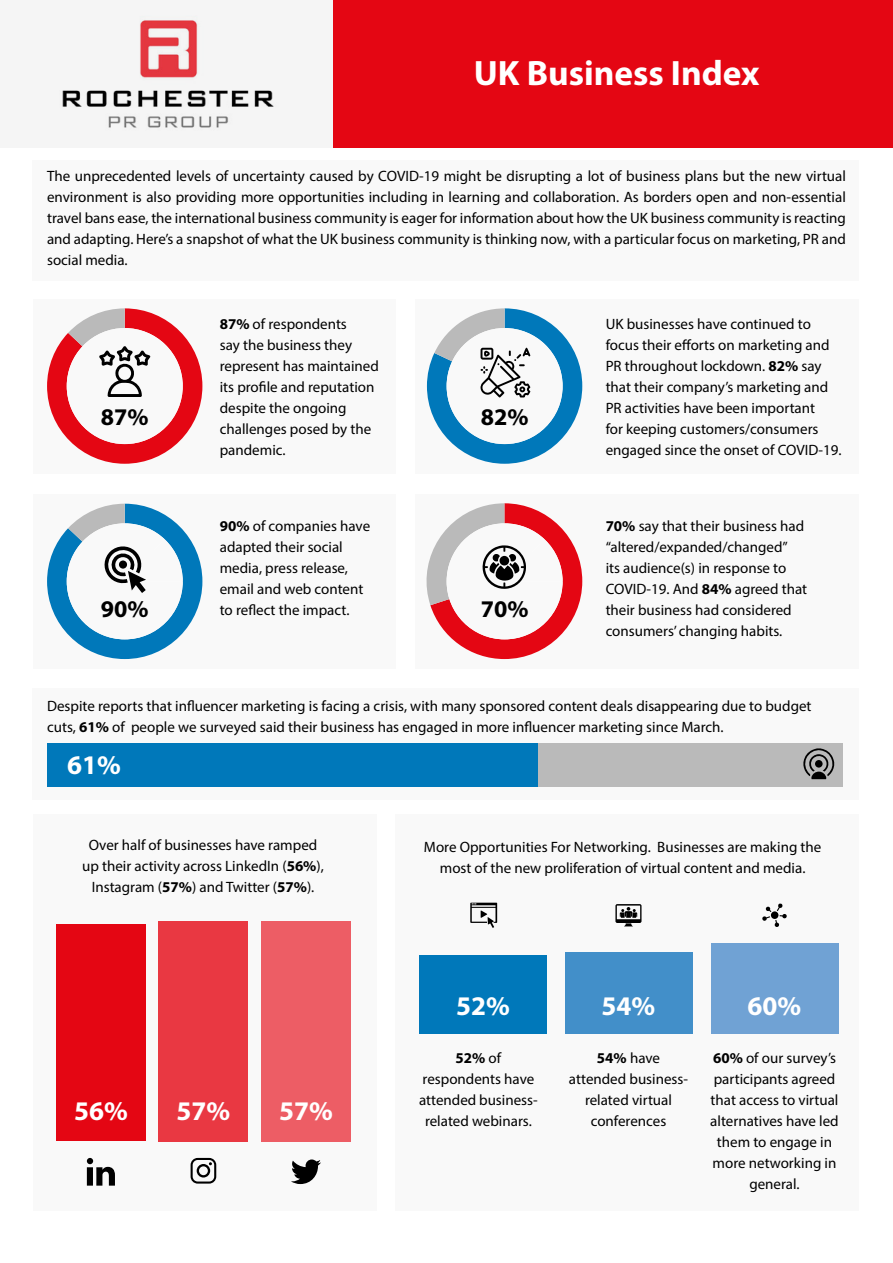
<style>
.page{position:relative;width:893px;height:1263px;background:#fff}
.page>*{position:absolute;margin:0;border:0;box-sizing:border-box;transform-origin:0 0}
.t1{font:700 35.4px "Myriad Pro";color:#fff}
.t2{font:700 27px "Myriad Pro";color:#fff}
.t3{font:700 24px "Myriad Pro";color:#000}
.t4{font:15px/21px "Myriad Pro";color:#000}
.s1{font-weight:700}
</style>
<div class="page">
<div style="left:33px;top:814px;width:343px;height:397px;background:#f9f9f9"></div>
<div style="left:56px;top:924px;width:90px;height:217px;background:#e40613"></div>
<div style="left:159px;top:921px;width:89px;height:220px;background:#e93842"></div>
<div style="left:261px;top:921px;width:90px;height:220px;background:#ed5d65"></div>
<div style="left:33px;top:161px;width:826px;height:120px;background:#f9f9f9"></div>
<div style="left:33px;top:299px;width:362px;height:175px;background:#f9f9f9"></div>
<div style="left:415px;top:299px;width:444px;height:175px;background:#f9f9f9"></div>
<div style="left:33px;top:494px;width:362px;height:175px;background:#f9f9f9"></div>
<div style="left:33px;top:687px;width:826px;height:112px;background:#f9f9f9"></div>
<div style="left:395px;top:814px;width:464px;height:397px;background:#f9f9f9"></div>
<div style="left:415px;top:494px;width:444px;height:175px;background:#f9f9f9"></div>
<svg style="left:47px;top:308px;width:155px;height:156px"></svg>
<svg style="left:427px;top:308px;width:155px;height:156px"></svg>
<svg style="left:47px;top:504px;width:155px;height:155px"></svg>
<div style="left:119px;top:560px;width:8px;height:9px;background:#000;border-radius:50%"></div>
<svg style="left:426px;top:503px;width:156px;height:156px"></svg>
<div style="left:47px;top:743px;width:796px;height:43px;background:#bababa"></div>
<div style="left:47px;top:743px;width:490px;height:43px;background:#0078ba"></div>
<div style="left:419px;top:956px;width:128px;height:78px;background:#0078ba"></div>
<div style="left:564px;top:953px;width:128px;height:81px;background:#428fc9"></div>
<div style="left:710px;top:943px;width:128px;height:91px;background:#70a2d4"></div>
<svg style="left:803px;top:748px;width:31px;height:31px"></svg>
<div style="left:815px;top:760px;width:8px;height:8px;background:#000;border-radius:50%"></div>
<svg style="left:470px;top:903px;width:27px;height:25px"></svg>
<svg style="left:615px;top:904px;width:26px;height:22px"></svg>
<svg style="left:762px;top:903px;width:25px;height:24px"></svg>
<svg style="left:87px;top:1158px;width:28px;height:27px"></svg>
<svg style="left:191px;top:1158px;width:25px;height:25px"></svg>
<svg style="left:291px;top:1159px;width:30px;height:25px"></svg>
<svg style="left:59px;top:0;width:275px;height:148px;fill:#f5f5f5"></svg>
<div style="left:334px;top:0;width:559px;height:148px;background:#e40613"></div>
<h1 class="t1" style="left:474px;top:50px;width:287px">UK Business Index</h1>
<p class="t4" style="left:47px;top:166px;width:800px;text-align:justify">The unprecedented levels of uncertainty caused by COVID-19 might be disrupting a lot of business plans but the new virtual environment is also providing more opportunities including in learning and collaboration. As borders open and non-essential travel bans ease, the international business community is eager for information about how the UK business community is reacting and adapting. Here’s a snapshot of what the UK business community is thinking now, with a particular focus on marketing, PR and social media.</p>
<h3 class="t3" style="left:101px;top:401px;width:49px">87%</h3>
<h3 class="t3" style="left:101px;top:593px;width:49px">90%</h3>
<p class="t4" style="left:220px;top:313px;width:161px"><span class="s1">87%</span> of respondents<br>say the business they represent has maintained its profile and reputation despite the ongoing challenges posed by the pandemic.</p>
<p class="t4" style="left:220px;top:515px;width:152px"><span class="s1">90%</span> of companies have adapted their social media, press release, email and web content to reflect the impact.</p>
<h3 class="t3" style="left:481px;top:401px;width:49px">82%</h3>
<h3 class="t3" style="left:481px;top:593px;width:49px">70%</h3>
<p class="t4" style="left:606px;top:313px;width:238px">UK businesses have continued to focus their efforts on marketing and PR throughout lockdown. <span class="s1">82%</span> say that their company’s marketing and PR activities have been important<br>for keeping customers/consumers engaged since the onset of COVID-19.</p>
<p class="t4" style="left:606px;top:515px;width:203px"><span class="s1">70%</span> say that their business had “altered/expanded/changed”<br>its audience(s) in response to<br>COVID-19. And <span class="s1">84%</span> agreed that their business had considered consumers’ changing habits.</p>
<p class="t4" style="left:47px;top:695px;width:766px">Despite reports that influencer marketing is facing a crisis, with many sponsored content deals disappearing due to budget cuts, <span class="s1">61%</span> of people we surveyed said their business has engaged in more influencer marketing since March.</p>
<h2 class="t2" style="left:67px;top:747px;width:55px">61%</h2>
<p class="t4" style="left:82px;top:834px;width:243px;text-align:center">Over half of businesses have ramped up their activity across LinkedIn (<span class="s1">56%</span>),<br>Instagram (<span class="s1">57%</span>) and Twitter (<span class="s1">57%</span>).</p>
<h2 class="t2" style="left:74px;top:1093px;width:55px">56%</h2>
<h2 class="t2" style="left:177px;top:1093px;width:55px">57%</h2>
<h2 class="t2" style="left:279px;top:1093px;width:55px">57%</h2>
<p class="t4" style="left:424px;top:836px;width:399px;text-align:center">More Opportunities For Networking. Businesses are making the most of the new proliferation of virtual content and media.</p>
<h2 class="t2" style="left:456px;top:988px;width:55px">52%</h2>
<h2 class="t2" style="left:602px;top:988px;width:55px">54%</h2>
<h2 class="t2" style="left:748px;top:988px;width:55px">60%</h2>
<p class="t4" style="left:419px;top:1047px;width:120px;text-align:center"><span class="s1">52%</span> of respondents have attended business&shy;related webinars.</p>
<p class="t4" style="left:569px;top:1047px;width:121px;text-align:center"><span class="s1">54%</span> have attended business&shy;related virtual conferences</p>
<p class="t4" style="left:710px;top:1047px;width:130px;text-align:center"><span class="s1">60%</span> of our survey’s participants agreed that access to virtual alternatives have led them to engage in more networking in general.</p>
</div>
